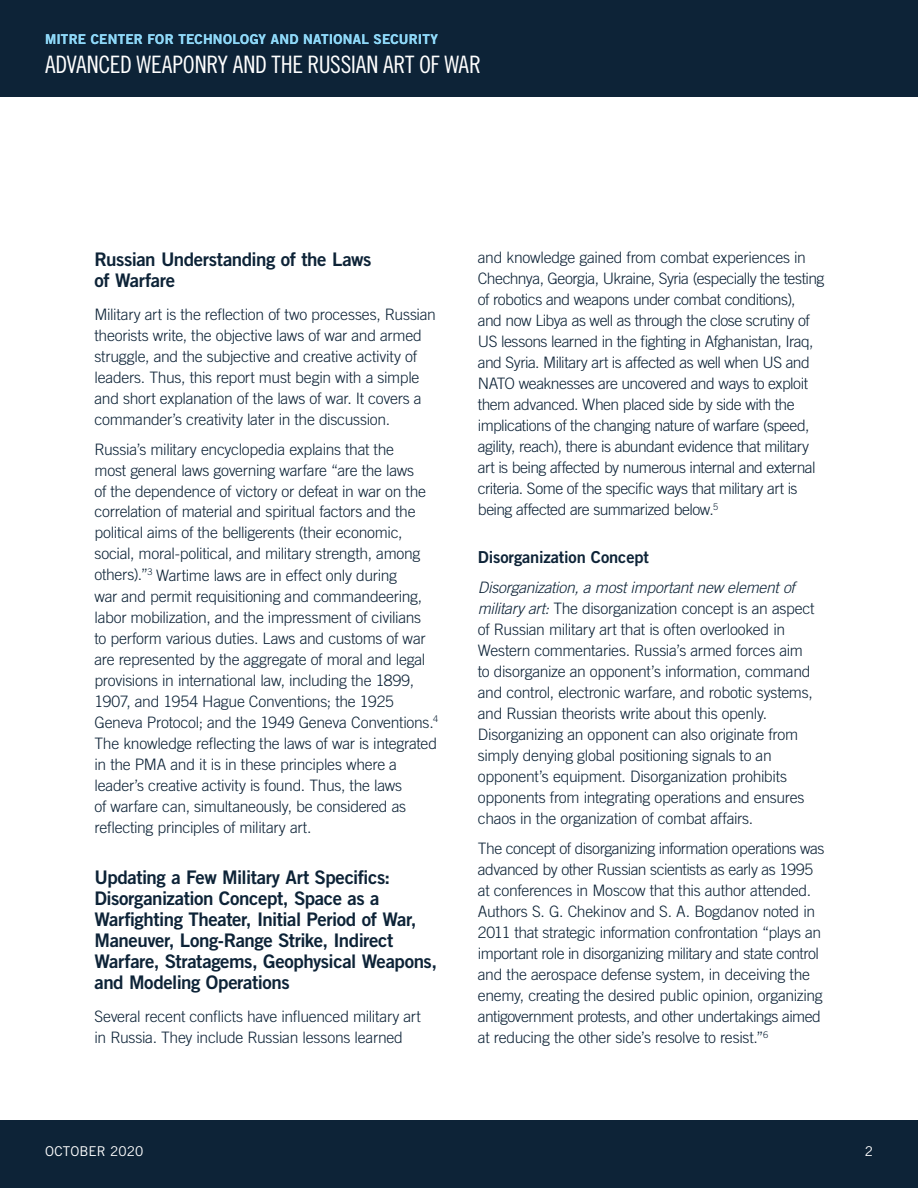
<style>
.page{position:relative;width:918px;height:1188px;background:#fff}
.page>*{position:absolute;margin:0;border:0;box-sizing:border-box;transform-origin:0 0}
.t1{font:24px "Trade Gothic LT Pro Cn 18";letter-spacing:-.01em;color:#fff}
.t2{font:18.75px/21px "Trade Gothic LT Pro Bd 2";letter-spacing:-.025em;color:#0d2337}
.t3{font:16.5px "Trade Gothic LT Pro Bd 2";letter-spacing:-.01em;color:#0d2337}
.t4{font:300 15.75px/21px "Trade Gothic LT Pro";letter-spacing:-.02em;color:#0d2337}
.t5{font:13.5px "Trade Gothic LT Pro Bd 2";letter-spacing:.015em;color:#8ed8f8}
.t6{font:13.5px "Trade Gothic LT Pro";letter-spacing:.01em;color:#fff}
.s1{font-style:italic}
</style>
<div class="page">
<div style="left:0;top:1120px;width:918px;height:68px;background:#0d2337"></div>
<div style="left:0;top:0;width:918px;height:97px;background:#0d2337"></div>
<p class="t5" style="left:45px;top:31px;width:395px">MITRE CENTER FOR TECHNOLOGY AND NATIONAL SECURITY</p>
<h1 class="t1" style="left:45px;top:50px;width:438px">ADVANCED WEAPONRY AND THE RUSSIAN ART OF WAR</h1>
<p class="t2" style="left:94px;top:248px;width:278px">Russian Understanding of the Laws of Warfare</p>
<p class="t4" style="left:94px;top:303px;width:343px">Military art is the reflection of two processes, Russian theorists write, the objective laws of war and armed struggle, and the subjective and creative activity of leaders. Thus, this report must begin with a simple and short explanation of the laws of war. It covers a commander’s creativity later in the discussion.</p>
<p class="t4" style="left:94px;top:438px;width:345px">Russia’s military encyclopedia explains that the<br>most general laws governing warfare “are the laws<br>of the dependence of victory or defeat in war on the correlation of material and spiritual factors and the political aims of the belligerents (their economic, social, moral-political, and military strength, among others).”<sup>3</sup> Wartime laws are in effect only during<br>war and permit requisitioning and commandeering, labor mobilization, and the impressment of civilians<br>to perform various duties. Laws and customs of war are represented by the aggregate of moral and legal provisions in international law, including the 1899, 1907, and 1954 Hague Conventions; the 1925<br>Geneva Protocol; and the 1949 Geneva Conventions.<sup>4<br></sup>The knowledge reflecting the laws of war is integrated in the PMA and it is in these principles where a leader’s creative activity is found. Thus, the laws<br>of warfare can, simultaneously, be considered as reflecting principles of military art.</p>
<p class="t2" style="left:94px;top:866px;width:344px">Updating a Few Military Art Specifics:<br>Disorganization Concept, Space as a Warfighting Theater, Initial Period of War, Maneuver, Long-Range Strike, Indirect Warfare, Stratagems, Geophysical Weapons, and Modeling Operations</p>
<p class="t4" style="left:94px;top:1005px;width:328px">Several recent conflicts have influenced military art in Russia. They include Russian lessons learned</p>
<p class="t4" style="left:478px;top:247px;width:348px">and knowledge gained from combat experiences in Chechnya, Georgia, Ukraine, Syria (especially the testing of robotics and weapons under combat conditions),<br>and now Libya as well as through the close scrutiny of US lessons learned in the fighting in Afghanistan, Iraq, and Syria. Military art is affected as well when US and NATO weaknesses are uncovered and ways to exploit them advanced. When placed side by side with the implications of the changing nature of warfare (speed, agility, reach), there is abundant evidence that military art is being affected by numerous internal and external criteria. Some of the specific ways that military art is being affected are summarized below.<sup>5</sup></p>
<p class="t3" style="left:478px;top:547px;width:173px">Disorganization Concept</p>
<p class="t4" style="left:478px;top:577px;width:338px"><span class="s1">Disorganization, a most important new element of military art:</span> The disorganization concept is an aspect of Russian military art that is often overlooked in Western commentaries. Russia’s armed forces aim to disorganize an opponent’s information, command and control, electronic warfare, and robotic systems, and Russian theorists write about this openly.<br>Disorganizing an opponent can also originate from simply denying global positioning signals to an opponent’s equipment. Disorganization prohibits opponents from integrating operations and ensures chaos in the organization of combat affairs.</p>
<p class="t4" style="left:478px;top:838px;width:348px">The concept of disorganizing information operations was advanced by other Russian scientists as early as 1995 at conferences in Moscow that this author attended.<br>Authors S. G. Chekinov and S. A. Bogdanov noted in 2011 that strategic information confrontation “plays an important role in disorganizing military and state control and the aerospace defense system, in deceiving the enemy, creating the desired public opinion, organizing antigovernment protests, and other undertakings aimed at reducing the other side’s resolve to resist.”<sup>6</sup></p>
<p class="t6" style="left:45px;top:1143px;width:100px">OCTOBER 2020</p>
<p class="t6" style="left:865px;top:1143px;width:10px">2</p>
</div>
